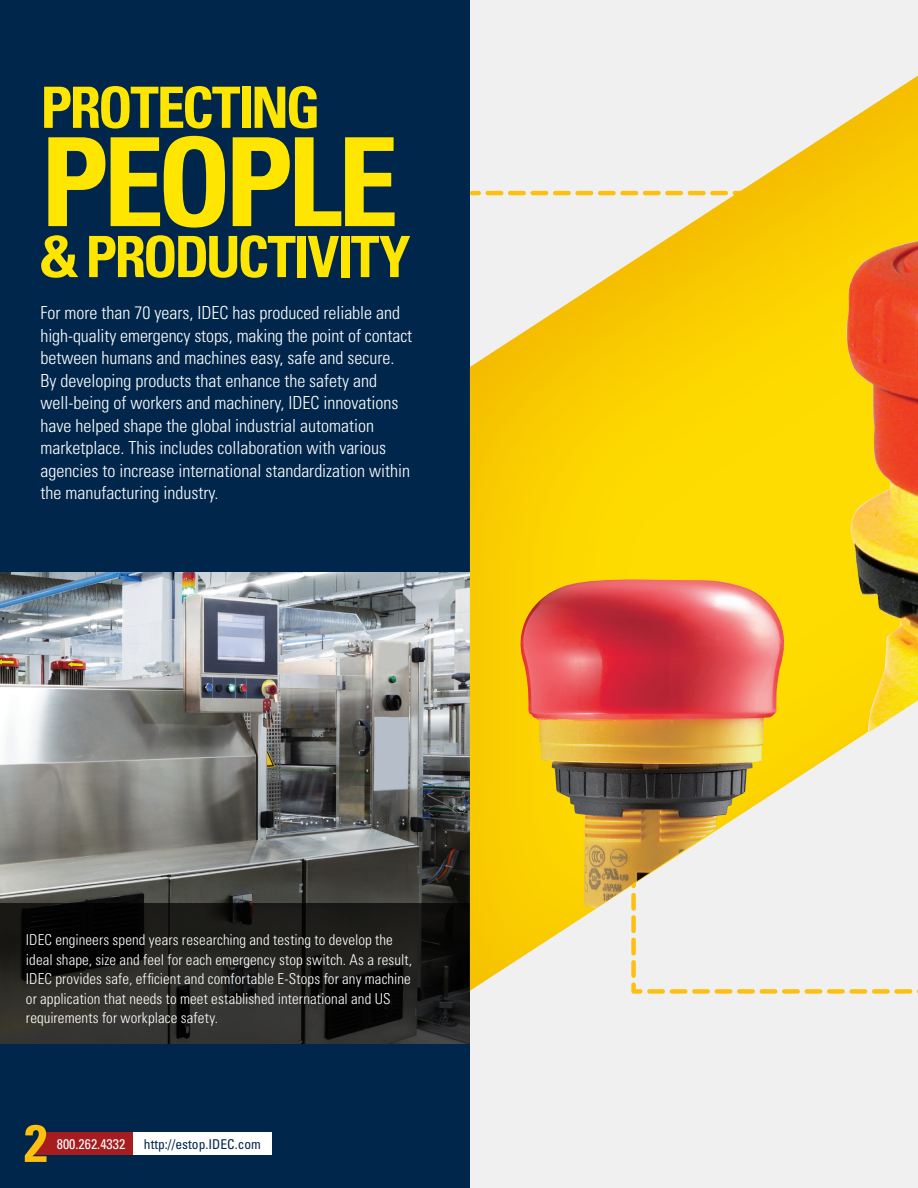
<style>
.page{position:relative;width:918px;height:1188px;background:#f0f0f0}
.page>*{position:absolute;margin:0;border:0;box-sizing:border-box;transform-origin:0 0}
.HEADLINE{font:700 condensed 123px "Univers LT Std";letter-spacing:-.05em;color:#ffe601}
.SUBHEAD{font:700 condensed 57px "Univers LT Std";letter-spacing:-.045em;color:#ffe601}
.t1{font:700 condensed 52.5px "Univers LT Std";color:#fdc011}
.t2{font:300 condensed 18px/22.5px "Univers LT Std";color:#fff}
.TEXT{font:300 condensed 15px/19.5px "Univers LT Std";letter-spacing:.01em;color:#fff}
.t3{font:condensed 13.95px "Univers LT Std";color:#fff}
.t4{font:condensed 13.5px "Univers LT Std";color:#00274b}
</style>
<div class="page">
<div style="left:0;top:0;width:470px;height:1188px;background:#00274b"></div>
<img style="left:0;top:572px;width:469px;height:332px">
<svg style="left:0;top:904px;width:470px;height:140px;background:#1e1e1c"></svg>
<div style="left:32px;top:1149px;width:11px;height:6px;background:#a61c1f"></div>
<div style="left:469px;top:0;width:449px;height:991px;background:#da7d19;opacity:.36"></div>
<img style="left:519px;top:579px;width:267px;height:329px">
<img style="left:845px;top:241px;width:73px;height:492px">
<div style="left:39px;top:1132px;width:94px;height:23px;background:#a61c1f"></div>
<div style="left:133px;top:1132px;width:139px;height:23px;background:#fff"></div>
<p class="SUBHEAD" style="left:40px;top:73px;width:282px">PROTECTING</p>
<p class="HEADLINE" style="left:40px;top:107px;width:360px">PEOPLE</p>
<p class="SUBHEAD" style="left:40px;top:222px;width:372px">&amp; PRODUCTIVITY</p>
<p class="t2" style="left:40px;top:302px;width:373px">For more than 70 years, IDEC has produced reliable and high-quality emergency stops, making the point of contact between humans and machines easy, safe and secure.<br>By developing products that enhance the safety and well-being of workers and machinery, IDEC innovations have helped shape the global industrial automation marketplace. This includes collaboration with various agencies to increase international standardization within the manufacturing industry.</p>
<p class="TEXT" style="left:26px;top:930px;width:388px">IDEC engineers spend years researching and testing to develop the ideal shape, size and feel for each emergency stop switch. As a result, IDEC provides safe, efficient and comfortable E-Stops for any machine or application that needs to meet established international and US requirements for workplace safety.</p>
<h3 class="t1" style="left:24px;top:1111px;width:25px">2</h3>
<p class="t3" style="left:57px;top:1135px;width:70px">800.262.4332</p>
<p class="t4" style="left:144px;top:1136px;width:119px">http://estop.IDEC.com</p>
</div>
